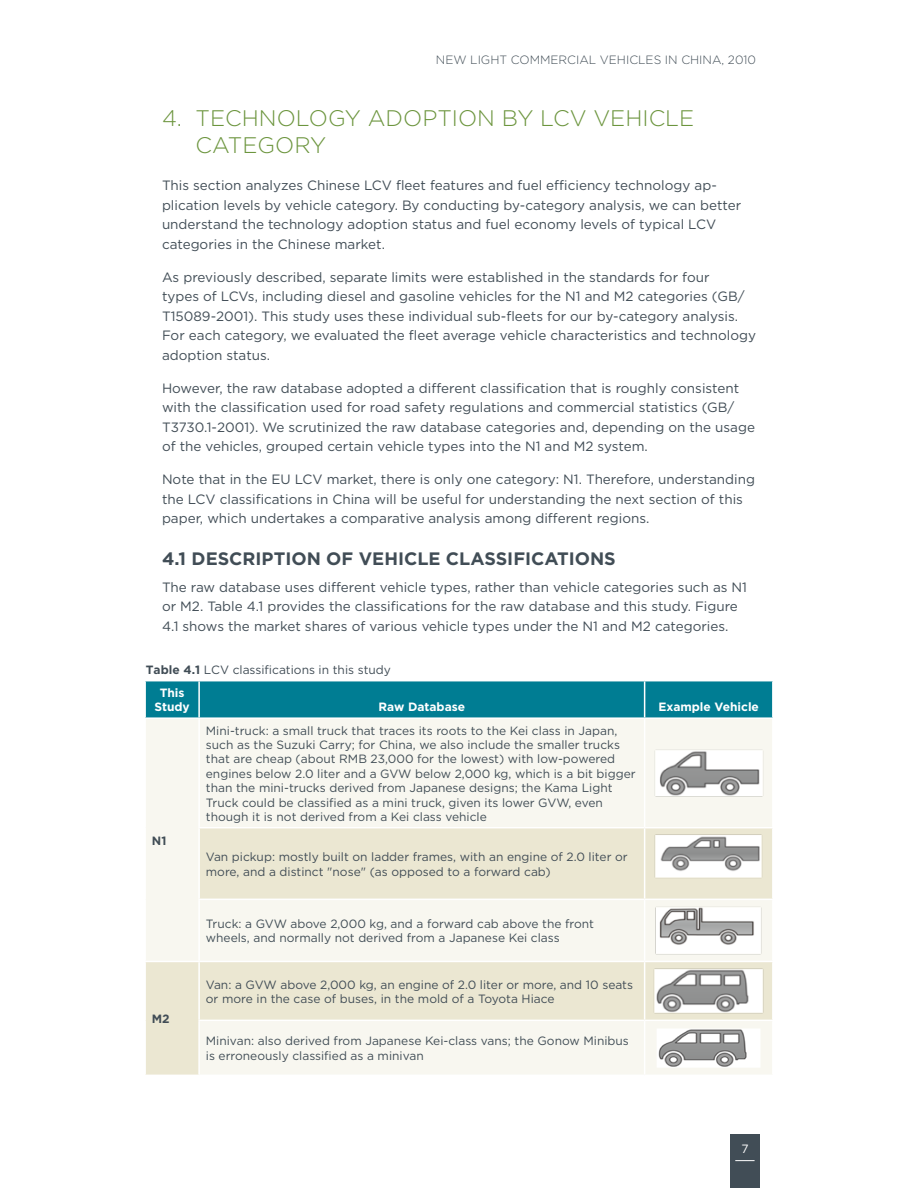
<style>
.page{position:relative;width:918px;height:1188px;background:#fff}
.page>*{position:absolute;margin:0;border:0;box-sizing:border-box;transform-origin:0 0}
.t1{font:300 22.5px/27px "Gotham";color:#6c953e}
.t2{font:700 18px "Gotham";color:#414d56}
.t3{font:13.5px/19.5px "Gotham";color:#414d56}
.t4{font:12px/14.4px "Gotham";color:#414d56}
.t5{font:300 12px "Gotham";color:#414d56}
.t6{font:700 12px "Gotham";color:#fff}
.t7{font:700 12px "Gotham";color:#414d56}
.t8{font:12px "Gotham";color:#fff}
.s1{font-weight:700}
.s2{font-weight:700;color:#fff}
</style>
<div class="page">
<div style="left:730px;top:1134px;width:30px;height:54px;background:#414d56"></div>
<svg style="left:735px;top:1160px;width:20px;height:1px"></svg>
<div style="left:146px;top:719px;width:626px;height:109px;background:#f8f7f0"></div>
<svg style="left:146px;top:828px;width:626px;height:247px;fill:#ebe7d2"></svg>
<hr style="left:644px;top:719px;width:1px;height:108px;background:#fff">
<hr style="left:198px;top:827px;width:447px;height:1px;background:#fff">
<hr style="left:645px;top:827px;width:129px;height:1px;background:#fff">
<hr style="left:644px;top:828px;width:1px;height:71px;background:#fff">
<hr style="left:198px;top:899px;width:447px;height:1px;background:#fff">
<hr style="left:645px;top:899px;width:129px;height:1px;background:#fff">
<hr style="left:644px;top:900px;width:1px;height:61px;background:#fff">
<hr style="left:144px;top:961px;width:55px;height:1px;background:#fff">
<hr style="left:199px;top:961px;width:446px;height:1px;background:#fff">
<hr style="left:645px;top:961px;width:129px;height:1px;background:#fff">
<hr style="left:644px;top:962px;width:1px;height:58px;background:#fff">
<hr style="left:198px;top:1020px;width:447px;height:1px;background:#fff">
<hr style="left:645px;top:1020px;width:129px;height:1px;background:#fff">
<hr style="left:644px;top:1021px;width:1px;height:54px;background:#fff">
<hr style="left:198px;top:719px;width:2px;height:108px;background:#fff">
<hr style="left:198px;top:828px;width:2px;height:71px;background:#fff">
<hr style="left:198px;top:900px;width:2px;height:61px;background:#fff">
<hr style="left:198px;top:962px;width:2px;height:58px;background:#fff">
<hr style="left:198px;top:1021px;width:2px;height:54px;background:#fff">
<div style="left:145px;top:681px;width:628px;height:37px;background:#007d93"></div>
<img style="left:654px;top:749px;width:109px;height:47px">
<img style="left:655px;top:834px;width:108px;height:44px">
<img style="left:656px;top:906px;width:106px;height:49px">
<img style="left:654px;top:968px;width:110px;height:46px">
<img style="left:656px;top:1027px;width:106px;height:42px">
<p class="t5" style="left:436px;top:52px;width:322px">NEW LIGHT COMMERCIAL VEHICLES IN CHINA, 2010</p>
<h1 class="t1" style="left:196px;top:104px;width:500px;text-indent:-34px">4. TECHNOLOGY ADOPTION BY LCV VEHICLE<br>CATEGORY</h1>
<p class="t3" style="left:162px;top:176px;width:581px">This section analyzes Chinese LCV fleet features and fuel efficiency technology ap&shy;plication levels by vehicle category. By conducting by-category analysis, we can better understand the technology adoption status and fuel economy levels of typical LCV categories in the Chinese market.</p>
<p class="t3" style="left:162px;top:267px;width:596px">As previously described, separate limits were established in the standards for four<br>types of LCVs, including diesel and gasoline vehicles for the N1 and M2 categories (GB/ T15089-2001). This study uses these individual sub-fleets for our by-category analysis.<br>For each category, we evaluated the fleet average vehicle characteristics and technology adoption status.</p>
<p class="t3" style="left:162px;top:378px;width:595px">However, the raw database adopted a different classification that is roughly consistent with the classification used for road safety regulations and commercial statistics (GB/ T3730.1-2001). We scrutinized the raw database categories and, depending on the usage of the vehicles, grouped certain vehicle types into the N1 and M2 system.</p>
<p class="t3" style="left:162px;top:470px;width:595px">Note that in the EU LCV market, there is only one category: N1. Therefore, understanding the LCV classifications in China will be useful for understanding the next section of this paper, which undertakes a comparative analysis among different regions.</p>
<h2 class="t2" style="left:162px;top:547px;width:455px">4.1 DESCRIPTION OF VEHICLE CLASSIFICATIONS</h2>
<p class="t3" style="left:162px;top:577px;width:587px">The raw database uses different vehicle types, rather than vehicle categories such as N1 or M2. Table 4.1 provides the classifications for the raw database and this study. Figure<br>4.1 shows the market shares of various vehicle types under the N1 and M2 categories.</p>
<p class="t4" style="left:160px;top:658px;width:233px;line-height:23.1px;text-indent:-14px"><span class="s1">Table 4.1</span> LCV classifications in this study<br><span class="s2">This</span></p>
<p class="t6" style="left:154px;top:699px;width:37px">Study</p>
<p class="t6" style="left:379px;top:699px;width:88px">Raw Database</p>
<p class="t6" style="left:659px;top:699px;width:102px">Example Vehicle</p>
<p class="t7" style="left:152px;top:832px;width:16px">N1</p>
<p class="t7" style="left:152px;top:1011px;width:19px">M2</p>
<p class="t4" style="left:206px;top:723px;width:431px">Mini-truck: a small truck that traces its roots to the Kei class in Japan, such as the Suzuki Carry; for China, we also include the smaller trucks that are cheap (about RMB 23,000 for the lowest) with low-powered engines below 2.0 liter and a GVW below 2,000 kg, which is a bit bigger than the mini-trucks derived from Japanese designs; the Kama Light Truck could be classified as a mini truck, given its lower GVW, even though it is not derived from a Kei class vehicle</p>
<p class="t4" style="left:206px;top:849px;width:423px">Van pickup: mostly built on ladder frames, with an engine of 2.0 liter or more, and a distinct "nose" (as opposed to a forward cab)</p>
<p class="t4" style="left:206px;top:916px;width:390px">Truck: a GVW above 2,000 kg, and a forward cab above the front wheels, and normally not derived from a Japanese Kei class</p>
<p class="t4" style="left:206px;top:977px;width:429px">Van: a GVW above 2,000 kg, an engine of 2.0 liter or more, and 10 seats or more in the case of buses, in the mold of a Toyota Hiace</p>
<p class="t4" style="left:206px;top:1034px;width:425px">Minivan: also derived from Japanese Kei-class vans; the Gonow Minibus is erroneously classified as a minivan</p>
<p class="t8" style="left:741px;top:1141px;width:9px">7</p>
</div>
